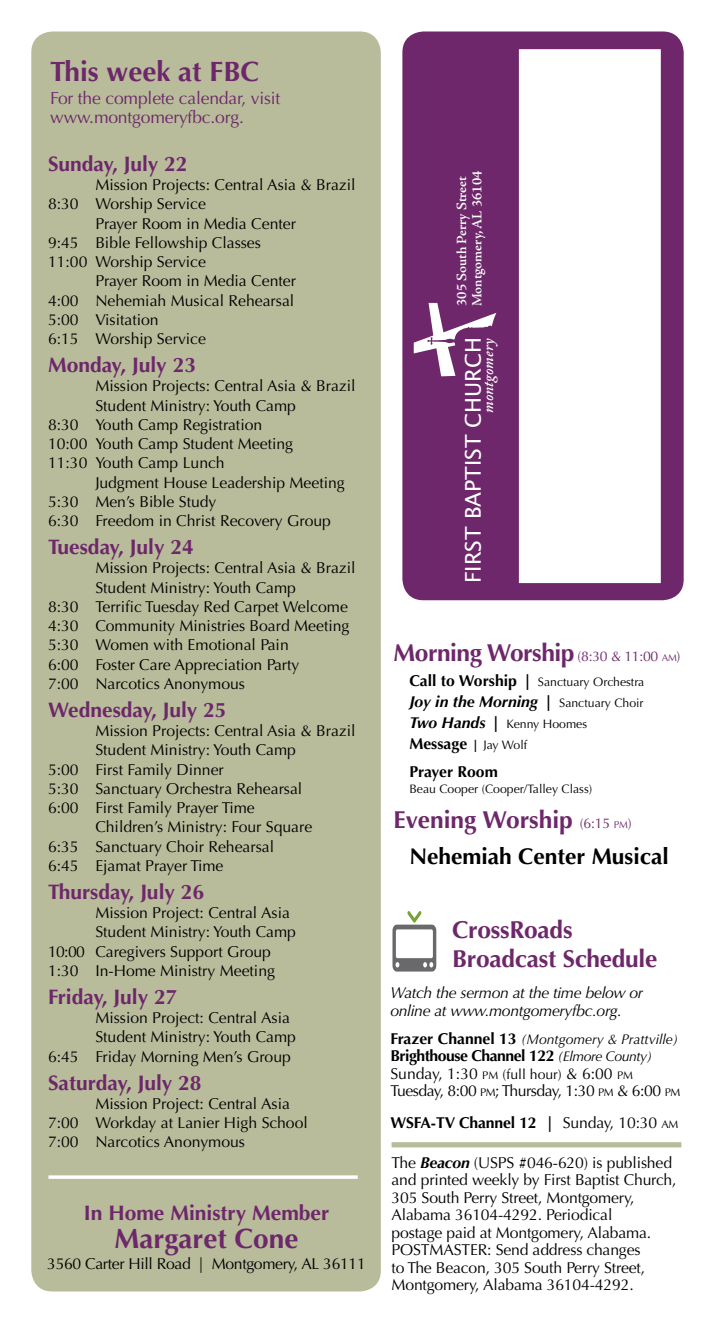
<style>
.page{position:relative;width:715px;height:1323px;background:#fff}
.page>*{position:absolute;margin:0;border:0;box-sizing:border-box;transform-origin:0 0}
.t1{font:700 28px "Optima";color:#6d276a}
.t2{font:700 24.5px/29.4px "Optima";letter-spacing:-.01em;color:#6d276a}
.t3{font:700 22.75px "Optima";color:#000}
.t4{font:21.7px "Lucida Sans";color:#fff}
.t5{font:700 21px "Optima";color:#6d276a}
.t6{font:17.5px/19.2px "Optima";letter-spacing:-.01em;color:#6d276a}
.t7{font:15.75px/17.5px "Optima";color:#000}
.t8{font:15.75px/17.5px "Optima";letter-spacing:-.03em;color:#000}
.t9{font:italic 15.75px/17.5px "Optima";letter-spacing:-.02em;color:#000}
.t10{font:700 15.75px/28px "Optima";letter-spacing:-.01em;color:#000}
.t11{font:15.75px "Optima";letter-spacing:-.02em;color:#000}
.t12{font:italic 700 15.75px "Optima";color:#000}
.t13{font:italic 600 15.22px "Adobe Caslon Pro";color:#fff}
.t14{font:600 14.17px/15.6px "Adobe Jenson Pro";letter-spacing:-.005em;color:#fff}
.t15{font:italic 14px "Optima";color:#000}
.t16{font:12.25px "Optima";color:#000}
.s1{font-weight:400;font-size:14px}
.s2{font-weight:400;font-size:9.8px}
.s3{font-weight:700;font-size:15.75px}
.s4{font-weight:700;font-style:italic;font-size:15.75px}
.s5{font-weight:400;font-style:normal;font-size:12.25px}
.s6{font-style:italic;font-size:12.25px}
.s7{font-weight:400;font-size:12.25px}
.s8{font-weight:700;font-style:normal;font-size:15.75px}
.s9{font-weight:700}
.s10{font-style:italic;font-size:14px}
.s11{font-size:11.03px}
.s12{font-size:14px}
.s13{font-style:inherit}
.s14{font-weight:400}
.s15{font-weight:400;font-size:11.03px}
.s16{font-weight:700;font-style:italic}
</style>
<div class="page">
<div style="left:31px;top:32px;width:349px;height:1260px;background:#b8bc9b;border-radius:21px"></div>
<svg style="left:48px;top:1175px;width:309px;height:4px"></svg>
<div style="left:391px;top:1142px;width:289px;height:5px;background:#b8bc9b"></div>
<div style="left:402px;top:32px;width:281px;height:568px;background:#6d276a;border-radius:21px"></div>
<div style="left:518px;top:49px;width:142px;height:534px;background:#fff;border:2px solid #fff"></div>
<svg style="left:413px;top:303px;width:83px;height:73px"></svg>
<svg style="left:392px;top:911px;width:44px;height:61px"></svg>
<h1 class="t1" style="left:50px;top:55px;width:210px">This week at FBC</h1>
<p class="t6" style="left:50px;top:88px;width:231px">For the complete calendar, visit www.montgomeryfbc.org.</p>
<h3 class="t5" style="left:48px;top:152px;width:141px">Sunday, July 22</h3>
<p class="t7" style="left:95px;top:176px;width:261px">Mission Projects: Central Asia &amp; Brazil</p>
<p class="t7" style="left:48px;top:196px;width:159px">8:30 Worship Service</p>
<p class="t7" style="left:95px;top:215px;width:202px">Prayer Room in Media Center</p>
<p class="t7" style="left:48px;top:234px;width:214px">9:45 Bible Fellowship Classes</p>
<p class="t7" style="left:48px;top:253px;width:159px">11:00 Worship Service</p>
<p class="t7" style="left:95px;top:273px;width:202px">Prayer Room in Media Center</p>
<p class="t7" style="left:48px;top:292px;width:247px">4:00 Nehemiah Musical Rehearsal</p>
<p class="t7" style="left:48px;top:311px;width:112px">5:00 Visitation</p>
<p class="t7" style="left:48px;top:330px;width:159px">6:15 Worship Service</p>
<h3 class="t5" style="left:48px;top:353px;width:149px">Monday, July 23</h3>
<p class="t7" style="left:95px;top:378px;width:261px">Mission Projects: Central Asia &amp; Brazil</p>
<p class="t7" style="left:95px;top:397px;width:202px">Student Ministry: Youth Camp</p>
<p class="t7" style="left:48px;top:416px;width:215px">8:30 Youth Camp Registration</p>
<p class="t7" style="left:48px;top:435px;width:246px">10:00 Youth Camp Student Meeting</p>
<p class="t7" style="left:48px;top:455px;width:178px">11:30 Youth Camp Lunch</p>
<p class="t7" style="left:95px;top:474px;width:251px">Judgment House Leadership Meeting</p>
<p class="t7" style="left:48px;top:493px;width:169px">5:30 Men’s Bible Study</p>
<p class="t7" style="left:48px;top:512px;width:284px">6:30 Freedom in Christ Recovery Group</p>
<h3 class="t5" style="left:48px;top:535px;width:147px">Tuesday, July 24</h3>
<p class="t7" style="left:95px;top:560px;width:261px">Mission Projects: Central Asia &amp; Brazil</p>
<p class="t7" style="left:95px;top:579px;width:202px">Student Ministry: Youth Camp</p>
<p class="t7" style="left:48px;top:598px;width:301px">8:30 Terrific Tuesday Red Carpet Welcome</p>
<p class="t7" style="left:48px;top:617px;width:303px">4:30 Community Ministries Board Meeting</p>
<p class="t7" style="left:48px;top:637px;width:242px">5:30 Women with Emotional Pain</p>
<p class="t7" style="left:48px;top:656px;width:253px">6:00 Foster Care Appreciation Party</p>
<p class="t7" style="left:48px;top:675px;width:198px">7:00 Narcotics Anonymous</p>
<h3 class="t5" style="left:48px;top:698px;width:180px">Wednesday, July 25</h3>
<p class="t7" style="left:95px;top:722px;width:261px">Mission Projects: Central Asia &amp; Brazil</p>
<p class="t7" style="left:95px;top:742px;width:202px">Student Ministry: Youth Camp</p>
<p class="t7" style="left:48px;top:761px;width:177px">5:00 First Family Dinner</p>
<p class="t7" style="left:48px;top:780px;width:255px">5:30 Sanctuary Orchestra Rehearsal</p>
<p class="t7" style="left:48px;top:799px;width:208px">6:00 First Family Prayer Time</p>
<p class="t7" style="left:95px;top:819px;width:218px">Children’s Ministry: Four Square</p>
<p class="t7" style="left:48px;top:838px;width:227px">6:35 Sanctuary Choir Rehearsal</p>
<p class="t7" style="left:48px;top:857px;width:177px">6:45 Ejamat Prayer Time</p>
<h3 class="t5" style="left:48px;top:880px;width:158px">Thursday, July 26</h3>
<p class="t7" style="left:95px;top:904px;width:196px">Mission Project: Central Asia</p>
<p class="t7" style="left:95px;top:924px;width:202px">Student Ministry: Youth Camp</p>
<p class="t7" style="left:48px;top:943px;width:224px">10:00 Caregivers Support Group</p>
<p class="t7" style="left:48px;top:962px;width:228px">1:30 In-Home Ministry Meeting</p>
<h3 class="t5" style="left:48px;top:985px;width:131px">Friday, July 27</h3>
<p class="t7" style="left:95px;top:1009px;width:196px">Mission Project: Central Asia</p>
<p class="t7" style="left:95px;top:1029px;width:202px">Student Ministry: Youth Camp</p>
<p class="t7" style="left:48px;top:1048px;width:244px">6:45 Friday Morning Men’s Group</p>
<h3 class="t5" style="left:48px;top:1070px;width:155px">Saturday, July 28</h3>
<p class="t7" style="left:48px;top:1094px;width:261px;line-height:19.2px;text-indent:47px">Mission Project: Central Asia<br>7:00 Workday at Lanier High School<br>7:00 Narcotics Anonymous</p>
<h3 class="t5" style="left:84px;top:1201px;width:247px">In Home Ministry Member</h3>
<h1 class="t1" style="left:114px;top:1223px;width:185px">Margaret Cone</h1>
<p class="t11" style="left:47px;top:1255px;width:320px">3560 Carter Hill Road | Montgomery, AL 36111</p>
<p class="t14" style="left:454px;top:306px;width:137px;rotate:-90deg">305 South Perry Street<br>Montgomery, AL 36104</p>
<h3 class="t4" style="left:460px;top:583px;width:248px;rotate:-90deg">FIRST BAPTIST CHURCH</h3>
<p class="t13" style="left:478px;top:413px;width:77px;rotate:-90deg">montgomery</p>
<h2 class="t2" style="left:393px;top:639px;width:288px">Morning Worship <span class="s1">(8:30 &amp; 11:00</span> <span class="s2">AM</span><span class="s1">)</span></h2>
<p class="t16" style="left:409px;top:675px;width:236px"><span class="s3">Call to Worship</span> <span class="s4">|</span> Sanctuary Orchestra</p>
<p class="t12" style="left:409px;top:692px;width:236px">Joy in the Morning | <span class="s5">Sanctuary Choir</span></p>
<p class="t16" style="left:409px;top:717px;width:179px"><span class="s4">Two Hands |</span> Kenny Hoomes</p>
<p class="t10" style="left:409px;top:730px;width:119px">Message <span class="s6">|</span> <span class="s7">Jay Wolf<br></span>Prayer Room</p>
<p class="t16" style="left:409px;top:781px;width:184px">Beau Cooper (Cooper/Talley Class)</p>
<h2 class="t2" style="left:393px;top:805px;width:239px">Evening Worship <span class="s1">(6:15</span> <span class="s2">PM</span><span class="s1">)</span></h2>
<h3 class="t3" style="left:409px;top:843px;width:261px">Nehemiah Center Musical</h3>
<h2 class="t2" style="left:451px;top:915px;width:207px">CrossRoads<br>Broadcast Schedule</h2>
<p class="t9" style="left:390px;top:984px;width:254px">Watch the sermon at the time below or online at www.montgomeryfbc.org.</p>
<p class="t15" style="left:390px;top:1031px;width:289px"><span class="s8">Frazer Channel 13</span> (Montgomery &amp; Prattville)</p>
<p class="t8" style="left:390px;top:1048px;width:291px"><span class="s9">Brighthouse Channel 122</span> <span class="s10">(Elmore County)<br></span>Sunday, 1:30 <span class="s11">PM</span> <span class="s12">(full hour)</span> &amp; 6:00 <span class="s11">PM<br></span>Tuesday, 8:00 <span class="s11">PM</span><span class="s13">;</span> Thursday, 1:30 <span class="s11">PM</span> &amp; 6:00 <span class="s11">PM</span></p>
<p class="t10" style="left:390px;top:1108px;width:289px">WSFA-TV Channel 12 | <span class="s14">Sunday, 10:30</span> <span class="s15">AM</span></p>
<p class="t7" style="left:391px;top:1154px;width:286px">The <span class="s16">Beacon</span> (USPS #046-620) is published and printed weekly by First Baptist Church, 305 South Perry Street, Montgomery, Alabama 36104-4292. Periodical<br>postage paid at Montgomery, Alabama.<br>POSTMASTER: Send address changes<br>to The Beacon, 305 South Perry Street, Montgomery, Alabama 36104-4292.</p>
</div>
